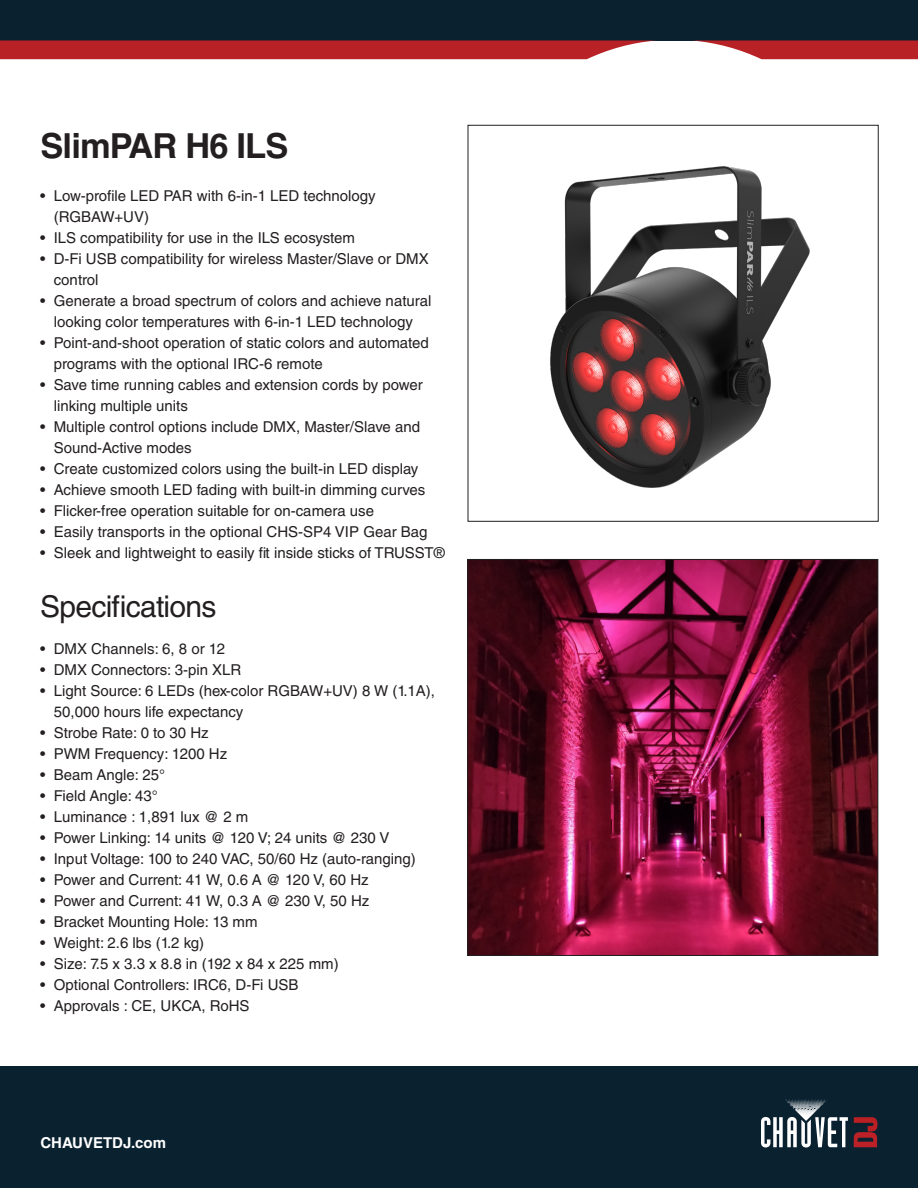
<style>
.page{position:relative;width:918px;height:1188px;background:#fff}
.page>*{position:absolute;margin:0;border:0;box-sizing:border-box;transform-origin:0 0}
.Subtitle{font:700 34.5px "Helvetica LT Std";letter-spacing:-.025em;color:#231f20}
.Subtitle-2{font:30px "Helvetica LT Std";letter-spacing:-.025em;color:#231f20}
.t1{font:15px "Helvetica LT Std";color:#231f20}
.t2{font:700 15px "Helvetica LT Std";color:#fff}
</style>
<div class="page">
<div style="left:0;top:1066px;width:918px;height:122px;background:#0a2130"></div>
<img style="left:469px;top:561px;width:407px;height:393px">
<svg style="left:761px;top:1099px;width:87px;height:48px"></svg>
<svg style="left:854px;top:1117px;width:24px;height:30px"></svg>
<img style="left:550px;top:166px;width:260px;height:322px">
<div style="left:0;top:0;width:918px;height:40px;background:#0a2130"></div>
<svg style="left:0;top:40px;width:918px;height:19px;background:#bc3d41"></svg>
<p class="Subtitle" style="left:40px;top:124px;width:249px">SlimPAR H6 ILS</p>
<p class="t1" style="left:40px;top:187px;width:337px">• Low-profile LED PAR with 6-in-1 LED technology</p>
<p class="t1" style="left:54px;top:208px;width:97px">(RGBAW+UV)</p>
<p class="t1" style="left:40px;top:229px;width:316px">• ILS compatibility for use in the ILS ecosystem</p>
<p class="t1" style="left:40px;top:250px;width:390px">• D-Fi USB compatibility for wireless Master/Slave or DMX</p>
<p class="t1" style="left:54px;top:271px;width:46px">control</p>
<p class="t1" style="left:40px;top:292px;width:393px">• Generate a broad spectrum of colors and achieve natural</p>
<p class="t1" style="left:54px;top:313px;width:361px">looking color temperatures with 6-in-1 LED technology</p>
<p class="t1" style="left:40px;top:334px;width:390px">• Point-and-shoot operation of static colors and automated</p>
<p class="t1" style="left:54px;top:355px;width:270px">programs with the optional IRC-6 remote</p>
<p class="t1" style="left:40px;top:376px;width:384px">• Save time running cables and extension cords by power</p>
<p class="t1" style="left:54px;top:397px;width:136px">linking multiple units</p>
<p class="t1" style="left:40px;top:418px;width:381px">• Multiple control options include DMX, Master/Slave and</p>
<p class="t1" style="left:54px;top:439px;width:139px">Sound-Active modes</p>
<p class="t1" style="left:40px;top:460px;width:380px">• Create customized colors using the built-in LED display</p>
<p class="t1" style="left:40px;top:481px;width:387px">• Achieve smooth LED fading with built-in dimming curves</p>
<p class="t1" style="left:40px;top:502px;width:335px">• Flicker-free operation suitable for on-camera use</p>
<p class="t1" style="left:40px;top:523px;width:389px">• Easily transports in the optional CHS-SP4 VIP Gear Bag</p>
<p class="t1" style="left:40px;top:544px;width:406px">• Sleek and lightweight to easily fit inside sticks of TRUSST®</p>
<p class="Subtitle-2" style="left:40px;top:589px;width:178px">Specifications</p>
<p class="t1" style="left:40px;top:640px;width:186px">• DMX Channels: 6, 8 or 12</p>
<p class="t1" style="left:40px;top:661px;width:203px">• DMX Connectors: 3-pin XLR</p>
<p class="t1" style="left:40px;top:682px;width:396px">• Light Source: 6 LEDs (hex-color RGBAW+UV) 8 W (1.1A),</p>
<p class="t1" style="left:54px;top:703px;width:191px">50,000 hours life expectancy</p>
<p class="t1" style="left:40px;top:724px;width:170px">• Strobe Rate: 0 to 30 Hz</p>
<p class="t1" style="left:40px;top:745px;width:188px">• PWM Frequency: 1200 Hz</p>
<p class="t1" style="left:40px;top:766px;width:126px">• Beam Angle: 25°</p>
<p class="t1" style="left:40px;top:787px;width:119px">• Field Angle: 43°</p>
<p class="t1" style="left:40px;top:808px;width:210px">• Luminance : 1,891 lux @ 2 m</p>
<p class="t1" style="left:40px;top:829px;width:351px">• Power Linking: 14 units @ 120 V; 24 units @ 230 V</p>
<p class="t1" style="left:40px;top:850px;width:377px">• Input Voltage: 100 to 240 VAC, 50/60 Hz (auto-ranging)</p>
<p class="t1" style="left:40px;top:871px;width:330px">• Power and Current: 41 W, 0.6 A @ 120 V, 60 Hz</p>
<p class="t1" style="left:40px;top:892px;width:331px">• Power and Current: 41 W, 0.3 A @ 230 V, 50 Hz</p>
<p class="t1" style="left:40px;top:913px;width:219px">• Bracket Mounting Hole: 13 mm</p>
<p class="t1" style="left:40px;top:934px;width:165px">• Weight: 2.6 lbs (1.2 kg)</p>
<p class="t1" style="left:40px;top:955px;width:300px">• Size: 7.5 x 3.3 x 8.8 in (192 x 84 x 225 mm)</p>
<p class="t1" style="left:40px;top:976px;width:260px">• Optional Controllers: IRC6, D-Fi USB</p>
<p class="t1" style="left:40px;top:997px;width:211px">• Approvals : CE, UKCA, RoHS</p>
<p class="t2" style="left:40px;top:1133px;width:127px">CHAUVETDJ.com</p>
</div>
